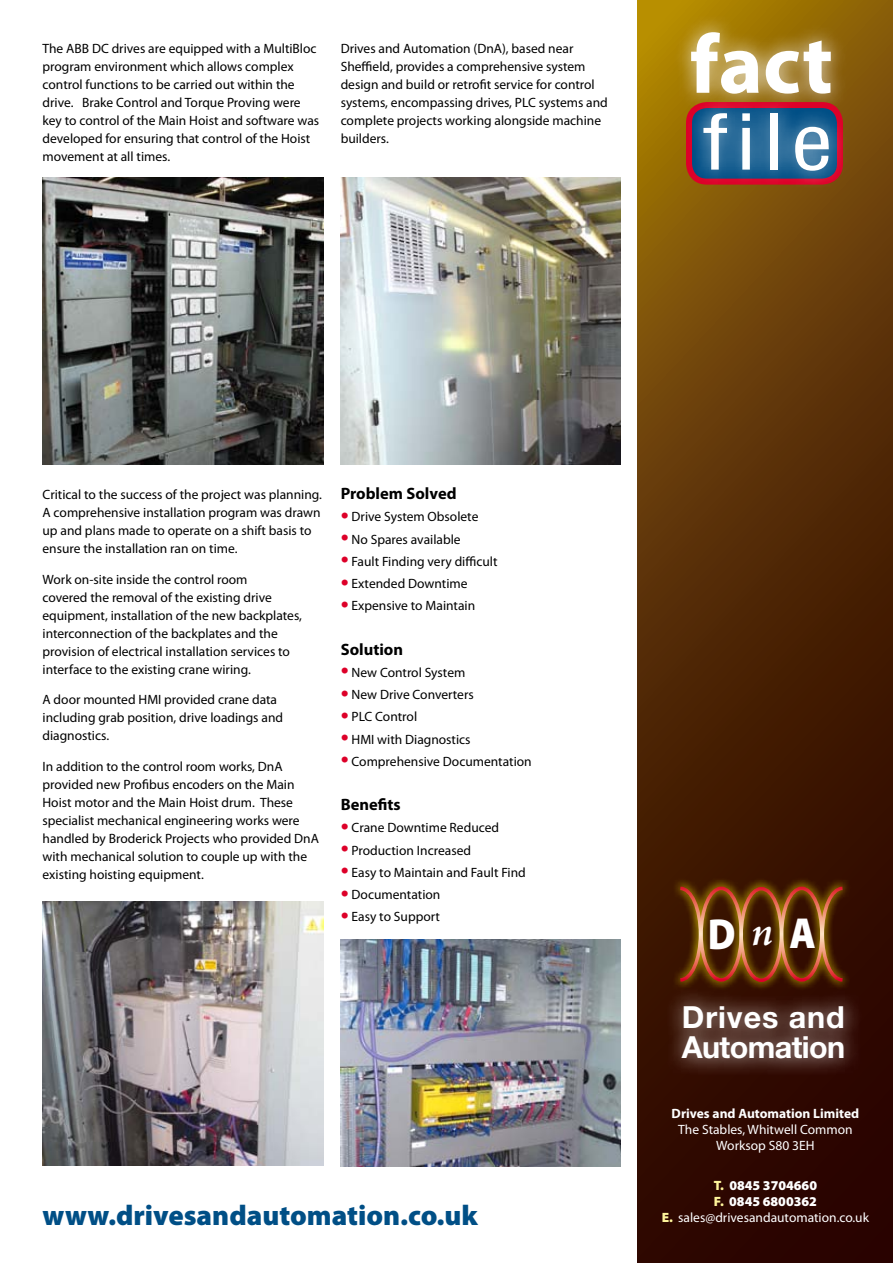
<style>
.page{position:relative;width:893px;height:1263px;background:#fff}
.page>*{position:absolute;margin:0;border:0;box-sizing:border-box;transform-origin:0 0}
.t1{font:700 84px "Myriad Pro";color:#fff}
.t2{font:condensed 75px "Helvetica";color:#fff;scale:1.27 1}
.t3{font:900 43.65px "Myriad Pro";color:#fff;scale:.9 1}
.t4{font:700 30.45px/30.3px "Helvetica Neue";letter-spacing:-.02em;color:#fff}
.t5{font:900 28.5px "Myriad Pro";color:#004f86}
.t6{font:700 16.5px "Myriad Pro";color:#000}
.t7{font:13.5px/18px "Myriad Pro";color:#000}
.t8{font:13.5px/16.2px "Myriad Pro";color:#fff;text-align:center}
.t9{font:700 13.5px "Myriad Pro";color:#fff}
.t10{font:900 13.5px/16.2px "Myriad Pro";color:#fff}
.s1{font-size:28.5px;color:#dd0029}
.s2{font-family:"Minion Pro";font-weight:600;font-style:italic;font-size:40.65px}
.s3{color:#fff59b}
.s4{font-weight:900;color:#fff59b}
</style>
<div class="page">
<svg style="left:638px;top:0;width:255px;height:1263px;background:#522904"></svg>
<div style="left:672px;top:14px;width:178px;height:98px;background:#fff;opacity:.75"></div>
<div style="left:685px;top:95px;width:162px;height:94px;background:#fff;opacity:.75"></div>
<img style="left:43px;top:178px;width:280px;height:286px">
<svg style="left:672px;top:877px;width:179px;height:110px;background:#552806"></svg>
<div style="left:699px;top:887px;width:44px;height:95px;border:3px solid #fff;border-radius:50%"></div>
<div style="left:739px;top:887px;width:44px;height:95px;border:3px solid #fff;border-radius:50%"></div>
<div style="left:780px;top:887px;width:43px;height:95px;border:3px solid #fff;border-radius:50%"></div>
<svg style="left:819px;top:885px;width:27px;height:98px;background:#663513"></svg>
<svg style="left:677px;top:885px;width:27px;height:98px;background:#6d3c13"></svg>
<div style="left:664px;top:987px;width:199px;height:90px;background:#fff;opacity:.75"></div>
<img style="left:43px;top:901px;width:280px;height:264px">
<img style="left:340px;top:178px;width:281px;height:286px">
<img style="left:340px;top:940px;width:281px;height:227px">
<p class="t7" style="left:43px;top:39px;width:278px">The ABB DC drives are equipped with a MultiBloc program environment which allows complex control functions to be carried out within the drive. Brake Control and Torque Proving were key to control of the Main Hoist and software was developed for ensuring that control of the Hoist movement at all times.</p>
<p class="t7" style="left:341px;top:39px;width:269px">Drives and Automation (DnA), based near Sheffield, provides a comprehensive system design and build or retrofit service for control systems, encompassing drives, PLC systems and complete projects working alongside machine builders.</p>
<h1 class="t1" style="left:690px;top:17px;width:145px">fact</h1>
<h2 class="t2" style="left:702px;top:95px;width:105px">file</h2>
<p class="t7" style="left:43px;top:486px;width:281px">Critical to the success of the project was planning.<br>A comprehensive installation program was drawn up and plans made to operate on a shift basis to ensure the installation ran on time.</p>
<p class="t7" style="left:43px;top:570px;width:261px">Work on-site inside the control room<br>covered the removal of the existing drive equipment, installation of the new backplates, interconnection of the backplates and the provision of electrical installation services to interface to the existing crane wiring.</p>
<p class="t7" style="left:43px;top:691px;width:242px">A door mounted HMI provided crane data including grab position, drive loadings and diagnostics.</p>
<p class="t7" style="left:43px;top:758px;width:278px">In addition to the control room works, DnA provided new Profibus encoders on the Main Hoist motor and the Main Hoist drum. These specialist mechanical engineering works were handled by Broderick Projects who provided DnA with mechanical solution to couple up with the existing hoisting equipment.</p>
<p class="t6" style="left:341px;top:484px;width:117px">Problem Solved</p>
<p class="t7" style="left:341px;top:508px;width:139px"><span class="s1">•</span> Drive System Obsolete</p>
<p class="t7" style="left:341px;top:530px;width:121px"><span class="s1">•</span> No Spares available</p>
<p class="t7" style="left:341px;top:552px;width:158px"><span class="s1">•</span> Fault Finding very difficult</p>
<p class="t7" style="left:341px;top:575px;width:128px"><span class="s1">•</span> Extended Downtime</p>
<p class="t7" style="left:341px;top:597px;width:136px"><span class="s1">•</span> Expensive to Maintain</p>
<p class="t6" style="left:341px;top:640px;width:64px">Solution</p>
<p class="t7" style="left:341px;top:663px;width:126px"><span class="s1">•</span> New Control System</p>
<p class="t7" style="left:341px;top:686px;width:135px"><span class="s1">•</span> New Drive Converters</p>
<p class="t7" style="left:341px;top:708px;width:78px"><span class="s1">•</span> PLC Control</p>
<p class="t7" style="left:341px;top:730px;width:131px"><span class="s1">•</span> HMI with Diagnostics</p>
<p class="t7" style="left:341px;top:752px;width:193px"><span class="s1">•</span> Comprehensive Documentation</p>
<p class="t6" style="left:341px;top:795px;width:62px">Benefits</p>
<p class="t7" style="left:341px;top:819px;width:160px"><span class="s1">•</span> Crane Downtime Reduced</p>
<p class="t7" style="left:341px;top:841px;width:132px"><span class="s1">•</span> Production Increased</p>
<p class="t7" style="left:341px;top:863px;width:187px"><span class="s1">•</span> Easy to Maintain and Fault Find</p>
<p class="t7" style="left:341px;top:886px;width:101px"><span class="s1">•</span> Documentation</p>
<p class="t7" style="left:341px;top:908px;width:101px"><span class="s1">•</span> Easy to Support</p>
<h3 class="t3" style="left:708px;top:909px;width:122px">D<span class="s2">n</span>A</h3>
<h3 class="t4" style="left:682px;top:1001px;width:165px">Drives and<br>Automation</h3>
<p class="t9" style="left:672px;top:1106px;width:189px">Drives and Automation Limited</p>
<p class="t8" style="left:678px;top:1122px;width:176px">The Stables, Whitwell Common<br>Worksop S80 3EH</p>
<p class="t10" style="left:714px;top:1177px;width:105px"><span class="s3">T.</span> 0845 3704660<br><span class="s3">F.</span> 0845 6800362</p>
<h3 class="t5" style="left:43px;top:1199px;width:437px">www.drivesandautomation.co.uk</h3>
<p class="t8" style="left:662px;top:1210px;width:209px"><span class="s4">E.</span> sales@drivesandautomation.co.uk</p>
</div>
